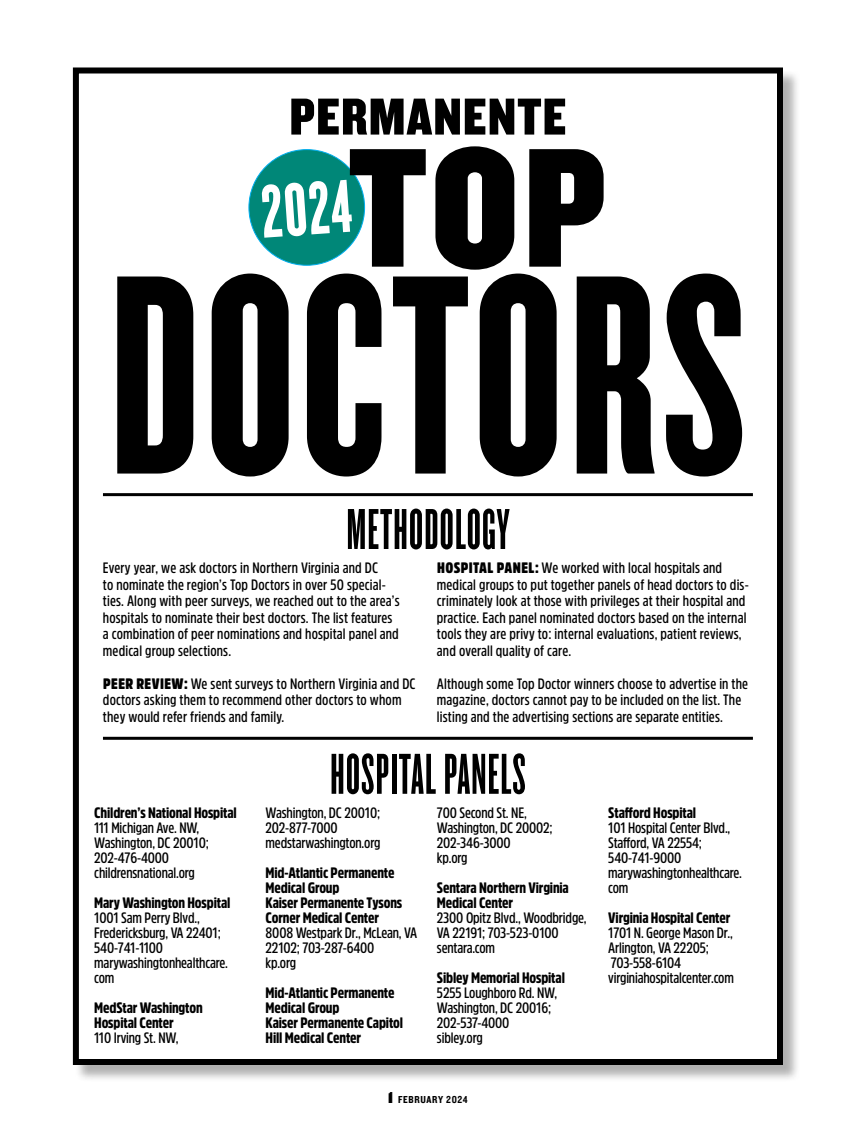
<style>
.page{position:relative;width:864px;height:1134px;background:#fff}
.page>*{position:absolute;margin:0;border:0;box-sizing:border-box;transform-origin:0 0}
.t1{font:295.8px "Knockout 67 Full Bantamwt";letter-spacing:.02em;color:#000}
.t2{font:176.4px "Knockout 70 Full Welterwt";color:#000}
.t3{font:78.15px "Knockout 67 Full Bantamwt";color:#fff}
.t4{font:60px "Knockout 66 Full Flyweight";letter-spacing:.02em;color:#000}
.t5{font:54px "Knockout 70 Full Welterwt";letter-spacing:.02em;color:#000}
.t6{font:600 15px/16.5px "Amsi Pro Cond";letter-spacing:.01em;color:#000}
.t7{font:600 15px/15px "Amsi Pro Cond";letter-spacing:-.01em;color:#000}
.t8{font:900 15px/15px "Amsi Pro Cond";letter-spacing:-.01em;color:#000}
.t9{font:10.5px "Knockout 50 Welterweight";letter-spacing:.06em;color:#000}
.s1{font-weight:900}
.s2{font-weight:600}
.s3{font-family:"Knockout 91 Ultmt Middlewt";font-size:16.5px}
</style>
<div class="page">
<div style="left:75px;top:69px;width:725px;height:1013px;background:#000;opacity:.31"></div>
<div style="left:76px;top:70px;width:704px;height:992px;background:#fff"></div>
<div style="left:73px;top:68px;width:710px;height:997px;border:6px solid #000"></div>
<div style="left:249px;top:150px;width:116px;height:115px;background:#008778;border-radius:50%"></div>
<hr style="left:103px;top:493px;width:650px;height:3px;background:#000">
<hr style="left:103px;top:737px;width:650px;height:3px;background:#000">
<h2 class="t5" style="left:289px;top:82px;width:278px">PERMANENTE</h2>
<h2 class="t2" style="left:348px;top:94px;width:261px">TOP</h2>
<h2 class="t3" style="left:258px;top:166px;width:92px;rotate:-4deg">2024</h2>
<h2 class="t1" style="left:110px;top:202px;width:638px">DOCTORS</h2>
<h3 class="t4" style="left:347px;top:495px;width:164px">METHODOLOGY</h3>
<p class="t6" style="left:103px;top:559px;width:298px">Every year, we ask doctors in Northern Virginia and DC<br>to nominate the region’s Top Doctors in over 50 special&shy;ties. Along with peer surveys, we reached out to the area’s hospitals to nominate their best doctors. The list features a combination of peer nominations and hospital panel and medical group selections.</p>
<p class="t6" style="left:103px;top:675px;width:314px"><span class="s1">PEER REVIEW:</span> We sent surveys to Northern Virginia and DC doctors asking them to recommend other doctors to whom they would refer friends and family.</p>
<p class="t6" style="left:437px;top:559px;width:313px"><span class="s1">HOSPITAL PANEL:</span> We worked with local hospitals and medical groups to put together panels of head doctors to dis&shy;criminately look at those with privileges at their hospital and practice. Each panel nominated doctors based on the internal tools they are privy to: internal evaluations, patient reviews, and overall quality of care.</p>
<p class="t6" style="left:437px;top:675px;width:313px">Although some Top Doctor winners choose to advertise in the magazine, doctors cannot pay to be included on the list. The listing and the advertising sections are separate entities.</p>
<p class="t7" style="left:94px;top:805px;width:144px"><span class="s1">Children’s National Hospital<br></span>111 Michigan Ave. NW,<br>Washington, DC 20010;<br>202-476-4000 childrensnational.org</p>
<p class="t7" style="left:94px;top:895px;width:138px"><span class="s1">Mary Washington Hospital<br></span>1001 Sam Perry Blvd.,<br>Fredericksburg, VA 22401;<br>540-741-1100 marywashingtonhealthcare. com</p>
<p class="t8" style="left:94px;top:1000px;width:110px">MedStar Washington<br>Hospital Center<br><span class="s2">110 Irving St. NW,</span></p>
<h3 class="t4" style="left:330px;top:740px;width:197px">HOSPITAL PANELS</h3>
<p class="t7" style="left:266px;top:805px;width:116px">Washington, DC 20010;<br>202-877-7000 medstarwashington.org</p>
<p class="t8" style="left:266px;top:865px;width:153px">Mid-Atlantic Permanente<br>Medical Group<br>Kaiser Permanente Tysons<br>Corner Medical Center<br><span class="s2">8008 Westpark Dr., McLean, VA<br>22102; 703-287-6400<br>kp.org</span></p>
<p class="t8" style="left:266px;top:985px;width:139px">Mid-Atlantic Permanente<br>Medical Group<br>Kaiser Permanente Capitol<br>Hill Medical Center</p>
<p class="t7" style="left:437px;top:805px;width:117px">700 Second St. NE,<br>Washington, DC 20002;<br>202-346-3000<br>kp.org</p>
<p class="t7" style="left:437px;top:880px;width:151px"><span class="s1">Sentara Northern Virginia<br>Medical Center<br></span>2300 Opitz Blvd., Woodbridge,<br>VA 22191; 703-523-0100 sentara.com</p>
<p class="t7" style="left:437px;top:970px;width:130px"><span class="s1">Sibley Memorial Hospital<br></span>5255 Loughboro Rd. NW,<br>Washington, DC 20016;<br>202-537-4000<br>sibley.org</p>
<p class="t9" style="left:388px;top:1093px;width:81px"><span class="s3">1</span> FEBRUARY 2024</p>
<p class="t7" style="left:608px;top:805px;width:135px"><span class="s1">Stafford Hospital<br></span>101 Hospital Center Blvd.,<br>Stafford, VA 22554;<br>540-741-9000 marywashingtonhealthcare. com</p>
<p class="t7" style="left:608px;top:910px;width:127px"><span class="s1">Virginia Hospital Center<br></span>1701 N. George Mason Dr.,<br>Arlington, VA 22205;<br>703-558-6104 virginiahospitalcenter.com</p>
</div>
